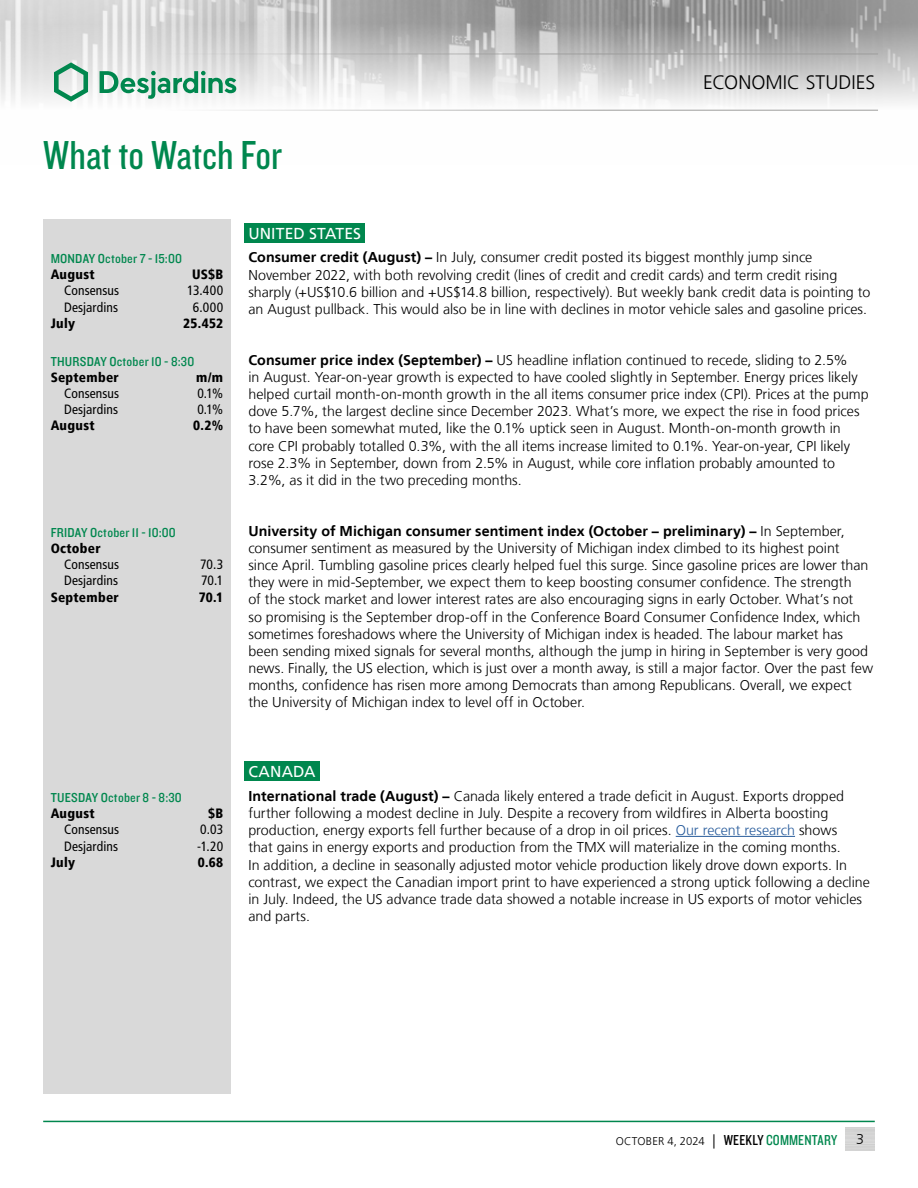
<style>
.page{position:relative;width:918px;height:1188px;background:#fff}
.page>*{position:absolute;margin:0;border:0;box-sizing:border-box;transform-origin:0 0}
.t1{font:42px "Knockout 29 Junior Ltweight";color:#00874e}
.t2{font:300 19.5px "Frutiger LT";letter-spacing:.005em;color:#000}
.t3{font:15.75px "Frutiger LT";letter-spacing:.005em;color:#fff}
.t4{font:300 14.25px/17.1px "Frutiger LT";color:#000}
.t5{font:condensed 13.5px "Frutiger LT";letter-spacing:.01em;color:#000}
.t6{font:13.5px "Knockout 30 Junior Welterwt";letter-spacing:.015em;color:#00874e}
.t7{font:900 condensed 13.5px "Frutiger LT";letter-spacing:.02em;color:#000}
.t8{font:300 11.25px "Frutiger LT";color:#000}
.s1{font-weight:700}
.s2{color:#275b9b}
.s3{font-size:14.25px}
.s4{font-family:"Knockout 29 Junior Ltweight";font-weight:400;font-size:15px}
.s5{font-family:"Knockout 29 Junior Ltweight";font-weight:400;font-size:15px;color:#00874e}
</style>
<div class="page">
<img style="left:0;top:0;width:918px;height:110px">
<hr style="left:0;top:54px;width:878px;height:1px;background:#9d9d9c">
<hr style="left:0;top:110px;width:878px;height:1px;background:#9d9d9c">
<svg style="left:54px;top:62px;width:34px;height:40px"></svg>
<svg style="left:100px;top:71px;width:136px;height:28px"></svg>
<hr style="left:43px;top:1121px;width:832px;height:1px;background:#00874e">
<div style="left:43px;top:219px;width:188px;height:875px;background:#d9d9d9"></div>
<div style="left:244px;top:223px;width:121px;height:20px;background:#00874e"></div>
<div style="left:244px;top:761px;width:76px;height:20px;background:#00874e"></div>
<hr style="left:676px;top:836px;width:119px;height:1px;background:#275b9b">
<h1 class="t1" style="left:43px;top:128px;width:240px">What to Watch For</h1>
<h2 class="t2" style="left:703px;top:72px;width:174px">ECONOMIC STUDIES</h2>
<p class="t6" style="left:51px;top:250px;width:133px">MONDAY October 7 - 15:00</p>
<p class="t7" style="left:51px;top:266px;width:45px">August</p>
<p class="t7" style="left:192px;top:266px;width:33px">US$B</p>
<p class="t5" style="left:64px;top:283px;width:57px">Consensus</p>
<p class="t5" style="left:187px;top:283px;width:37px">13.400</p>
<p class="t5" style="left:64px;top:299px;width:55px">Desjardins</p>
<p class="t5" style="left:193px;top:299px;width:32px">6.000</p>
<p class="t7" style="left:51px;top:315px;width:26px">July</p>
<p class="t7" style="left:183px;top:315px;width:41px">25.452</p>
<p class="t6" style="left:51px;top:352px;width:145px">THURSDAY October 10 - 8:30</p>
<p class="t7" style="left:51px;top:369px;width:70px">September</p>
<p class="t7" style="left:196px;top:369px;width:28px">m/m</p>
<p class="t5" style="left:64px;top:386px;width:57px">Consensus</p>
<p class="t5" style="left:197px;top:386px;width:27px">0.1%</p>
<p class="t5" style="left:64px;top:402px;width:55px">Desjardins</p>
<p class="t5" style="left:197px;top:402px;width:27px">0.1%</p>
<p class="t7" style="left:51px;top:418px;width:45px">August</p>
<p class="t7" style="left:193px;top:418px;width:31px">0.2%</p>
<p class="t6" style="left:51px;top:523px;width:127px">FRIDAY October 11 - 10:00</p>
<p class="t7" style="left:51px;top:540px;width:52px">October</p>
<p class="t5" style="left:64px;top:557px;width:57px">Consensus</p>
<p class="t5" style="left:200px;top:557px;width:25px">70.3</p>
<p class="t5" style="left:64px;top:573px;width:55px">Desjardins</p>
<p class="t5" style="left:201px;top:573px;width:24px">70.1</p>
<p class="t7" style="left:51px;top:589px;width:70px">September</p>
<p class="t7" style="left:199px;top:589px;width:26px">70.1</p>
<p class="t6" style="left:51px;top:788px;width:133px">TUESDAY October 8 - 8:30</p>
<p class="t7" style="left:51px;top:805px;width:45px">August</p>
<p class="t7" style="left:208px;top:805px;width:17px">$B</p>
<p class="t5" style="left:64px;top:822px;width:57px">Consensus</p>
<p class="t5" style="left:200px;top:822px;width:24px">0.03</p>
<p class="t5" style="left:64px;top:838px;width:55px">Desjardins</p>
<p class="t5" style="left:197px;top:838px;width:28px">-1.20</p>
<p class="t7" style="left:51px;top:854px;width:26px">July</p>
<p class="t7" style="left:198px;top:854px;width:27px">0.68</p>
<p class="t3" style="left:248px;top:224px;width:114px">UNITED STATES</p>
<p class="t4" style="left:248px;top:249px;width:623px"><span class="s1">Consumer credit (August) –</span> In July, consumer credit posted its biggest monthly jump since November 2022, with both revolving credit (lines of credit and credit cards) and term credit rising sharply (+US$10.6 billion and +US$14.8 billion, respectively). But weekly bank credit data is pointing to an August pullback. This would also be in line with declines in motor vehicle sales and gasoline prices.</p>
<p class="t4" style="left:248px;top:352px;width:622px"><span class="s1">Consumer price index (September) –</span> US headline inflation continued to recede, sliding to 2.5%<br>in August. Year-on-year growth is expected to have cooled slightly in September. Energy prices likely helped curtail month-on-month growth in the all items consumer price index (CPI). Prices at the pump dove 5.7%, the largest decline since December 2023. What’s more, we expect the rise in food prices to have been somewhat muted, like the 0.1% uptick seen in August. Month-on-month growth in core CPI probably totalled 0.3%, with the all items increase limited to 0.1%. Year-on-year, CPI likely rose 2.3% in September, down from 2.5% in August, while core inflation probably amounted to 3.2%, as it did in the two preceding months.</p>
<p class="t4" style="left:248px;top:523px;width:626px"><span class="s1">University of Michigan consumer sentiment index (October – preliminary) –</span> In September, consumer sentiment as measured by the University of Michigan index climbed to its highest point<br>since April. Tumbling gasoline prices clearly helped fuel this surge. Since gasoline prices are lower than they were in mid-September, we expect them to keep boosting consumer confidence. The strength<br>of the stock market and lower interest rates are also encouraging signs in early October. What’s not<br>so promising is the September drop-off in the Conference Board Consumer Confidence Index, which sometimes foreshadows where the University of Michigan index is headed. The labour market has been sending mixed signals for several months, although the jump in hiring in September is very good news. Finally, the US election, which is just over a month away, is still a major factor. Over the past few months, confidence has risen more among Democrats than among Republicans. Overall, we expect the University of Michigan index to level off in October.</p>
<p class="t3" style="left:248px;top:763px;width:69px">CANADA</p>
<p class="t4" style="left:248px;top:788px;width:623px"><span class="s1">International trade (August) –</span> Canada likely entered a trade deficit in August. Exports dropped further following a modest decline in July. Despite a recovery from wildfires in Alberta boosting production, energy exports fell further because of a drop in oil prices. <span class="s2">Our recent research</span> shows<br>that gains in energy exports and production from the TMX will materialize in the coming months.<br>In addition, a decline in seasonally adjusted motor vehicle production likely drove down exports. In contrast, we expect the Canadian import print to have experienced a strong uptick following a decline in July. Indeed, the US advance trade data showed a notable increase in US exports of motor vehicles and parts.</p>
<p class="t8" style="left:616px;top:1135px;width:223px">OCTOBER 4, 2024 <span class="s3">|</span> <span class="s4">WEEKLY</span> <span class="s5">COMMENTARY</span></p>
<p class="t4" style="left:856px;top:1131px;width:9px">3</p>
</div>
